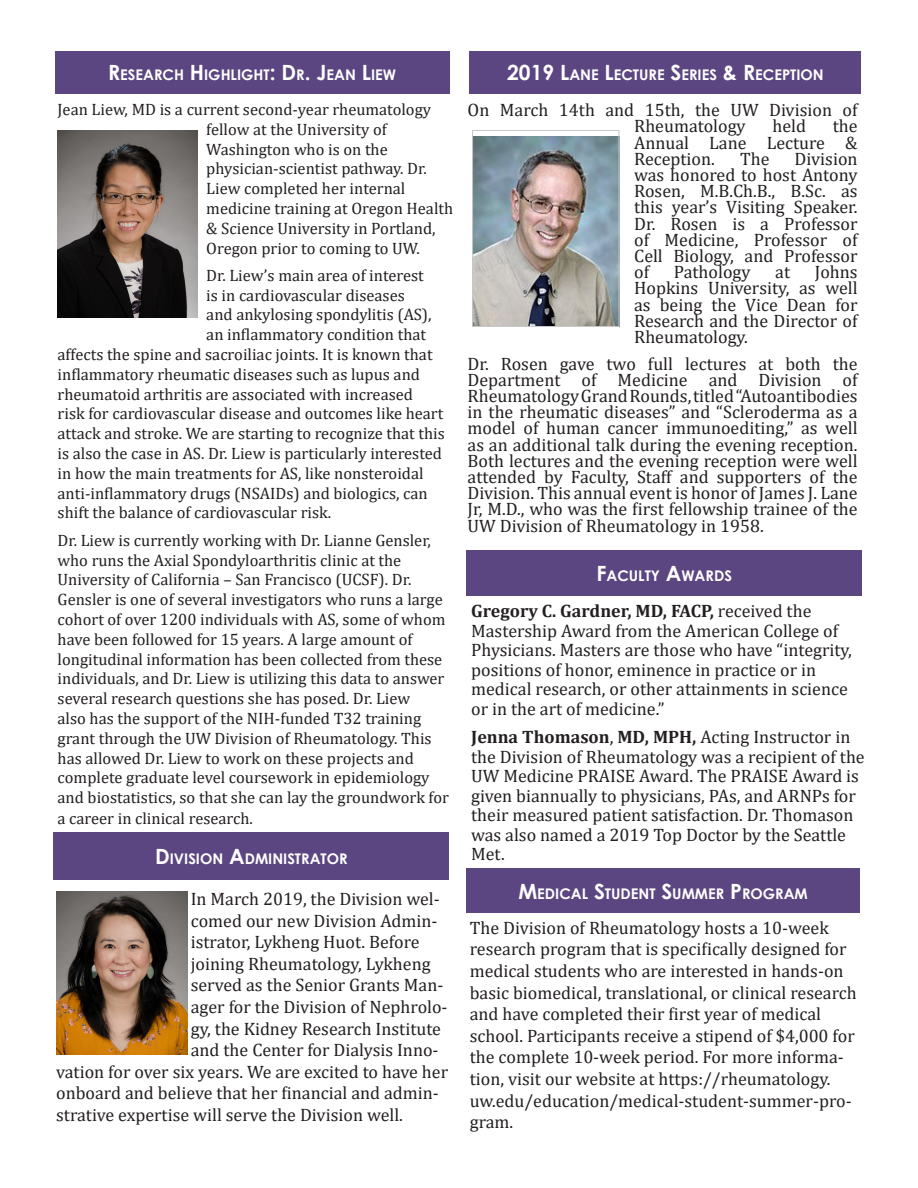
<style>
.page{position:relative;width:918px;height:1188px;background:#fff}
.page>*{position:absolute;margin:0;border:0;box-sizing:border-box;transform-origin:0 0}
.t1{font:18px/16.2px "Cambria";color:#231f20}
.t2{font:16.5px/19.8px "Cambria";color:#231f20}
.t3{font:700 14.7px "Century Gothic";color:#fff}
.s1{font-size:21px}
.s2{font-weight:700}
</style>
<div class="page">
<div style="left:470px;top:51px;width:391px;height:43px;background:#5b4682"></div>
<img style="left:474px;top:137px;width:143px;height:188px">
<div style="left:472px;top:130px;width:147px;height:197px;border:1px solid #c8c7c7"></div>
<div style="left:53px;top:832px;width:396px;height:48px;background:#5b4682"></div>
<div style="left:55px;top:51px;width:394px;height:43px;background:#5b4682"></div>
<div style="left:466px;top:869px;width:394px;height:44px;background:#5b4682"></div>
<div style="left:466px;top:551px;width:396px;height:45px;background:#5b4682"></div>
<img style="left:58px;top:130px;width:140px;height:187px">
<img style="left:56px;top:891px;width:132px;height:164px">
<p class="t3" style="left:108px;top:64px;width:289px"><span class="s1">R</span>ESEARCH <span class="s1">H</span> IGHLIGHT<span class="s1">: D</span>R<span class="s1">. J</span>EAN <span class="s1">L</span>IEW</p>
<p class="t2" style="left:206px;top:99px;width:248px;text-indent:-149px">Jean Liew, MD is a current second-year rheumatology fellow at the University of Washington who is on the physician-scientist pathway. Dr.<br>Liew completed her internal medicine training at Oregon Health &amp; Science University in Portland, Oregon prior to coming to UW.</p>
<p class="t2" style="left:206px;top:265px;width:219px">Dr. Liew’s main area of interest</p>
<p class="t2" style="left:206px;top:285px;width:200px">is in cardiovascular diseases</p>
<p class="t2" style="left:206px;top:305px;width:227px">and ankylosing spondylitis (AS),</p>
<p class="t2" style="left:206px;top:325px;width:221px">an inflammatory condition that</p>
<p class="t2" style="left:58px;top:344px;width:376px">affects the spine and sacroiliac joints. It is known that</p>
<p class="t2" style="left:58px;top:364px;width:364px">inflammatory rheumatic diseases such as lupus and</p>
<p class="t2" style="left:58px;top:384px;width:357px">rheumatoid arthritis are associated with increased</p>
<p class="t2" style="left:58px;top:404px;width:387px">risk for cardiovascular disease and outcomes like heart</p>
<p class="t2" style="left:58px;top:424px;width:389px">attack and stroke. We are starting to recognize that this</p>
<p class="t2" style="left:58px;top:443px;width:386px">is also the case in AS. Dr. Liew is particularly interested</p>
<p class="t2" style="left:58px;top:463px;width:368px">in how the main treatments for AS, like nonsteroidal</p>
<p class="t2" style="left:58px;top:483px;width:372px">anti-inflammatory drugs (NSAIDs) and biologics, can</p>
<p class="t2" style="left:58px;top:503px;width:275px">shift the balance of cardiovascular risk.</p>
<p class="t2" style="left:58px;top:530px;width:393px">Dr. Liew is currently working with Dr. Lianne Gensler, who runs the Axial Spondyloarthritis clinic at the University of California – San Francisco (UCSF). Dr.<br>Gensler is one of several investigators who runs a large cohort of over 1200 individuals with AS, some of whom have been followed for 15 years. A large amount of longitudinal information has been collected from these individuals, and Dr. Liew is utilizing this data to answer several research questions she has posed. Dr. Liew<br>also has the support of the NIH-funded T32 training grant through the UW Division of Rheumatology. This has allowed Dr. Liew to work on these projects and complete graduate level coursework in epidemiology and biostatistics, so that she can lay the groundwork for a career in clinical research.</p>
<p class="t3" style="left:155px;top:847px;width:194px"><span class="s1">D</span>IVISION <span class="s1">A</span>DMINISTRATOR</p>
<p class="t1" style="left:191px;top:891px;width:250px">In March 2019, the Division wel-</p>
<p class="t1" style="left:191px;top:912px;width:248px">comed our new Division Admin-</p>
<p class="t1" style="left:191px;top:934px;width:230px">istrator, Lykheng Huot. Before</p>
<p class="t1" style="left:191px;top:955px;width:241px">joining Rheumatology, Lykheng</p>
<p class="t1" style="left:191px;top:977px;width:254px">served as the Senior Grants Man-</p>
<p class="t1" style="left:191px;top:999px;width:258px">ager for the Division of Nephrolo-</p>
<p class="t1" style="left:191px;top:1020px;width:252px">gy, the Kidney Research Institute</p>
<p class="t1" style="left:191px;top:1042px;width:249px">and the Center for Dialysis Inno-</p>
<p class="t1" style="left:56px;top:1063px;width:393px">vation for over six years. We are excited to have her</p>
<p class="t1" style="left:56px;top:1085px;width:384px">onboard and believe that her financial and admin-</p>
<p class="t1" style="left:56px;top:1107px;width:348px">strative expertise will serve the Division well.</p>
<p class="t3" style="left:507px;top:64px;width:318px"><span class="s1">2019 L</span>ANE <span class="s1">L</span>ECTURE <span class="s1">S</span>ERIES <span class="s1">&amp; R</span>ECEPTION</p>
<p class="t1" style="left:634px;top:102px;width:225px;text-indent:-167px">On March 14th and 15th, the UW Division of<br>Rheumatology</p>
<p class="t1" style="left:634px;top:118px;width:225px;text-align:justify;text-indent:199px">the Annual Lane Lecture &amp; Reception.</p>
<p class="t1" style="left:772px;top:118px;width:35px">held</p>
<p class="t1" style="left:740px;top:150px;width:31px">The</p>
<p class="t1" style="left:634px;top:150px;width:225px;text-align:justify;text-indent:160px">Division was honored to host Antony Rosen, M.B.Ch.B., B.Sc. as this year’s Visiting Speaker.<br>Dr. Rosen is a Professor of Medicine, Professor of Cell Biology, and Professor of</p>
<p class="t1" style="left:634px;top:264px;width:225px;text-align:justify;text-indent:181px">Johns Hopkins University, as well as being the Vice Dean for Research and the Director of Rheumatology.</p>
<p class="t1" style="left:468px;top:355px;width:392px;text-align:justify">Dr. Rosen gave two full lectures at both the Department of Medicine and Division of Rheumatology Grand Rounds, titled “Autoantibodies in the rheumatic diseases” and “Scleroderma as a model of human cancer immunoediting,” as well as an additional talk during the evening reception.<br>Both lectures and the evening reception were well attended by Faculty, Staff and supporters of the Division. This annual event is honor of James J. Lane Jr, M.D., who was the first fellowship trainee of the UW Division of Rheumatology in 1958.</p>
<p class="t1" style="left:674px;top:264px;width:78px">Pathology</p>
<p class="t1" style="left:775px;top:264px;width:16px">at</p>
<p class="t3" style="left:596px;top:565px;width:127px"><span class="s1">F</span>ACULTY <span class="s1">A</span>WARDS</p>
<p class="t1" style="left:471px;top:601px;width:382px;line-height:19.5px"><span class="s2">Gregory C. Gardner, MD, FACP,</span> received the Mastership Award from the American College of Physicians. Masters are those who have “integrity, positions of honor, eminence in practice or in medical research, or other attainments in science or in the art of medicine.”</p>
<p class="t1" style="left:471px;top:727px;width:395px;line-height:19.5px"><span class="s2">Jenna Thomason</span>, <span class="s2">MD, MPH,</span> Acting Instructor in the Division of Rheumatology was a recipient of the UW Medicine PRAISE Award. The PRAISE Award is given biannually to physicians, PAs, and ARNPs for their measured patient satisfaction. Dr. Thomason was also named a 2019 Top Doctor by the Seattle Met.</p>
<p class="t3" style="left:518px;top:882px;width:291px"><span class="s1">M</span>EDICAL <span class="s1">S</span>TUDENT <span class="s1">S</span>UMMER <span class="s1">P</span> ROGRAM</p>
<p class="t1" style="left:470px;top:917px;width:388px;line-height:21.6px">The Division of Rheumatology hosts a 10-week research program that is specifically designed for medical students who are interested in hands-on basic biomedical, translational, or clinical research and have completed their first year of medical school. Participants receive a stipend of $4,000 for the complete 10-week period. For more informa&shy;tion, visit our website at https://rheumatology. uw.edu/education/medical-student-summer-pro&shy;gram.</p>
</div>
